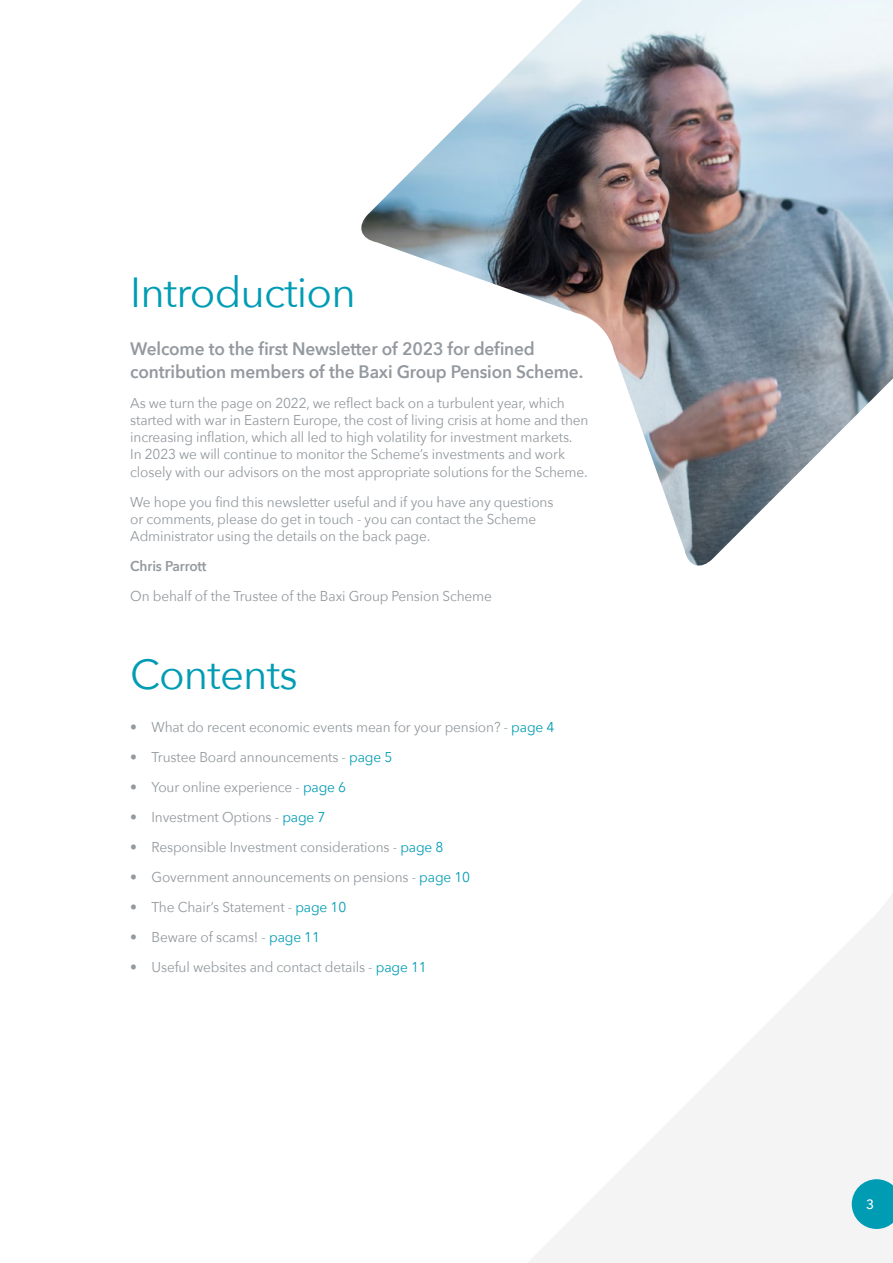
<style>
.page{position:relative;width:893px;height:1263px;background:#fff}
.page>*{position:absolute;margin:0;border:0;box-sizing:border-box;transform-origin:0 0}
.t1{font:42px "Avenir Next";letter-spacing:-.02em;color:#009cb4}
.t2{font:600 18px/22.5px "Avenir Next";letter-spacing:-.01em;color:#93999e;scale:.96 1}
.t3{font:14.25px/17.2px "Avenir Next";letter-spacing:-.01em;color:#93999e;scale:.96 1}
.t4{font:600 14.25px "Avenir Next";letter-spacing:-.01em;color:#93999e;scale:.96 1}
.t5{font:500 13.5px "Avenir Next";color:#fff}
.s1{color:#009cb4}
</style>
<div class="page">
<svg style="left:528px;top:894px;width:365px;height:369px"></svg>
<svg style="left:852px;top:1179px;width:41px;height:50px;background:#27aabe"></svg>
<img style="left:361px;top:0;width:532px;height:566px">
<h1 class="t1" style="left:130px;top:257px;width:227px">Introduction</h1>
<p class="t2" style="left:130px;top:337px;width:473px">Welcome to the first Newsletter of 2023 for defined contribution members of the Baxi Group Pension Scheme.</p>
<p class="t3" style="left:130px;top:393px;width:479px">As we turn the page on 2022, we reflect back on a turbulent year, which started with war in Eastern Europe, the cost of living crisis at home and then increasing inflation, which all led to high volatility for investment markets.<br>In 2023 we will continue to monitor the Scheme’s investments and work closely with our advisors on the most appropriate solutions for the Scheme.</p>
<p class="t3" style="left:130px;top:492px;width:442px">We hope you find this newsletter useful and if you have any questions or comments, please do get in touch - you can contact the Scheme<br>Administrator using the details on the back page.</p>
<p class="t4" style="left:130px;top:554px;width:81px">Chris Parrott</p>
<p class="t3" style="left:130px;top:587px;width:378px">On behalf of the Trustee of the Baxi Group Pension Scheme</p>
<h1 class="t1" style="left:130px;top:639px;width:169px">Contents</h1>
<p class="t3" style="left:130px;top:717px;width:443px">• What do recent economic events mean for your pension? - <span class="s1">page 4</span></p>
<p class="t3" style="left:130px;top:747px;width:274px">• Trustee Board announcements - <span class="s1">page 5</span></p>
<p class="t3" style="left:130px;top:777px;width:226px">• Your online experience - <span class="s1">page 6</span></p>
<p class="t3" style="left:130px;top:807px;width:205px">• Investment Options - <span class="s1">page 7</span></p>
<p class="t3" style="left:130px;top:837px;width:328px">• Responsible Investment considerations - <span class="s1">page 8</span></p>
<p class="t3" style="left:130px;top:867px;width:356px">• Government announcements on pensions - <span class="s1">page 10</span></p>
<p class="t3" style="left:130px;top:897px;width:227px">• The Chair’s Statement - <span class="s1">page 10</span></p>
<p class="t3" style="left:130px;top:927px;width:199px">• Beware of scams! - <span class="s1">page 11</span></p>
<p class="t3" style="left:130px;top:957px;width:310px">• Useful websites and contact details - <span class="s1">page 11</span></p>
<p class="t5" style="left:866px;top:1193px;width:10px">3</p>
</div>
